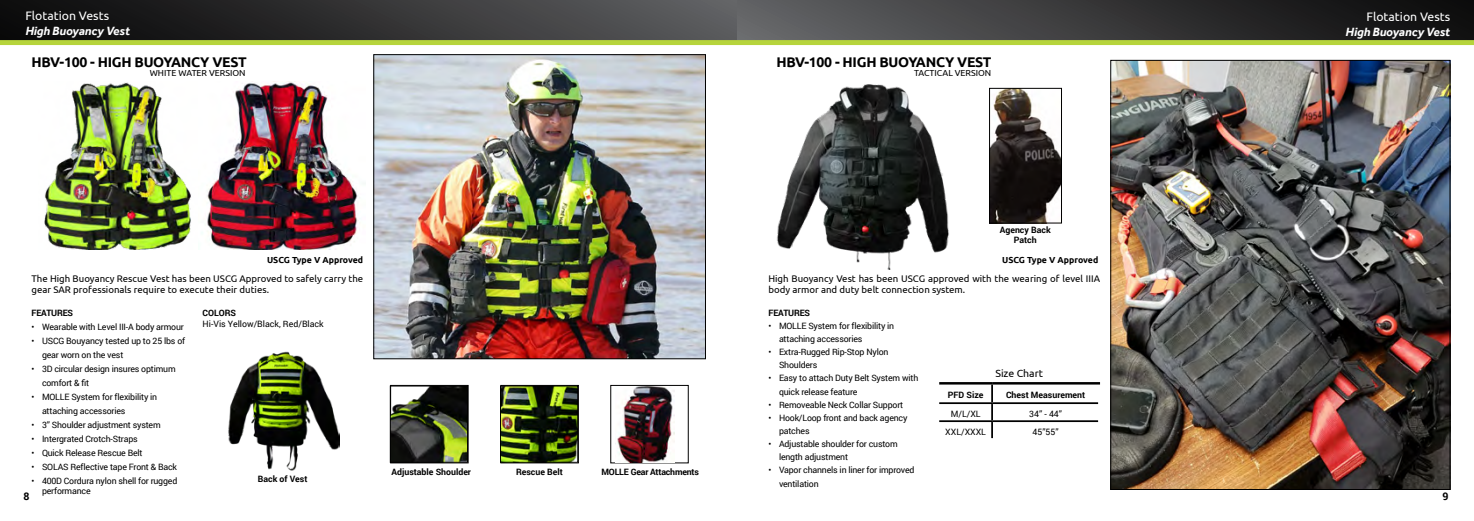
<style>
.page{position:relative;width:1474px;height:521px;background:#fff}
.page>*{position:absolute;margin:0;border:0;box-sizing:border-box;transform-origin:0 0}
.t1{font:700 14px "Ubuntu";letter-spacing:-.02em;color:#000}
.t2{font:italic 700 12.25px "Effra";color:#fff}
.t3{font:12.25px "Ubuntu";color:#fff}
.t4{font:10.5px "Ubuntu";color:#000}
.t5{font:700 10.5px "Roboto";color:#000}
.t6{font:9.62px/11.5px "Ubuntu";color:#000}
.t7{font:8.75px/13.1px "Roboto";letter-spacing:-.02em;color:#000}
.t8{font:700 8.75px/10.5px "Roboto";color:#000;text-align:center}
.t9{font:700 8.75px "Ubuntu";color:#000}
.t10{font:8.75px "Ubuntu";color:#000}
.t11{font:8.75px "Roboto";color:#000}
.t12{font:700 8.75px "Roboto";letter-spacing:-.02em;color:#000}
.t13{font:700 8.75px "Roboto";letter-spacing:-.025em;color:#000}
</style>
<div class="page">
<div style="left:0;top:0;width:737px;height:41px;background:linear-gradient(to right,#060606,#5e5e61)"></div>
<div style="left:737px;top:0;width:736px;height:40px;background:linear-gradient(to right,#656668,#0a0a0a)"></div>
<img style="left:228px;top:351px;width:111px;height:120px">
<img style="left:44px;top:82px;width:315px;height:167px">
<img style="left:776px;top:84px;width:173px;height:186px">
<div style="left:610px;top:385px;width:78px;height:78px;border:1px solid #000"></div>
<img style="left:392px;top:388px;width:74px;height:73px">
<div style="left:390px;top:386px;width:78px;height:77px;border:1px solid #000"></div>
<img style="left:502px;top:388px;width:74px;height:73px">
<div style="left:500px;top:386px;width:78px;height:77px;border:1px solid #000"></div>
<img style="left:615px;top:386px;width:59px;height:76px">
<div style="left:737px;top:40px;width:736px;height:5px;background:#b6d43c"></div>
<hr style="left:939px;top:402px;width:53px;height:2px;background:#000">
<hr style="left:992px;top:402px;width:106px;height:2px;background:#000">
<hr style="left:939px;top:420px;width:53px;height:2px;background:#000">
<hr style="left:992px;top:420px;width:106px;height:2px;background:#000">
<svg style="left:991px;top:384px;width:2px;height:54px"></svg>
<hr style="left:939px;top:382px;width:53px;height:2px;background:#000">
<hr style="left:992px;top:382px;width:108px;height:2px;background:#000">
<img style="left:375px;top:56px;width:329px;height:301px">
<div style="left:373px;top:54px;width:333px;height:305px;border:1px solid #000"></div>
<div style="left:0;top:40px;width:737px;height:5px;background:#b6d43c"></div>
<img style="left:991px;top:90px;width:68px;height:131px">
<div style="left:989px;top:88px;width:72px;height:135px;border:1px solid #000"></div>
<img style="left:1112px;top:62px;width:336px;height:426px">
<div style="left:1110px;top:60px;width:340px;height:430px;border:1px solid #000"></div>
<h2 class="t3" style="left:25px;top:9px;width:85px">Flotation Vests</h2>
<h2 class="t2" style="left:25px;top:23px;width:106px">High Buoyancy Vest</h2>
<h1 class="t1" style="left:32px;top:54px;width:216px">HBV-100 - HIGH BUOYANCY VEST</h1>
<p class="t10" style="left:150px;top:68px;width:97px">WHITE WATER VERSION</p>
<h1 class="t1" style="left:776px;top:54px;width:216px">HBV-100 - HIGH BUOYANCY VEST</h1>
<p class="t10" style="left:914px;top:68px;width:79px">TACTICAL VERSION</p>
<p class="t8" style="left:999px;top:224px;width:52px">Agency Back<br>Patch</p>
<p class="t9" style="left:267px;top:255px;width:98px">USCG Type V Approved</p>
<p class="t9" style="left:1002px;top:255px;width:98px">USCG Type V Approved</p>
<p class="t6" style="left:32px;top:272px;width:333px">The High Buoyancy Rescue Vest has been USCG Approved to safely carry the gear SAR professionals require to execute their duties.</p>
<p class="t13" style="left:32px;top:306px;width:43px">FEATURES</p>
<p class="t7" style="left:32px;top:320px;width:154px">• Wearable with Level III-A body armour</p>
<p class="t7" style="left:42px;top:333px;width:145px;line-height:14px;text-indent:-11px">• USCG Bouyancy tested up to 25 lbs of gear worn on the vest</p>
<p class="t7" style="left:42px;top:361px;width:135px;line-height:14px;text-indent:-10px">• 3D circular design insures optimum comfort &amp; fit</p>
<p class="t7" style="left:42px;top:389px;width:117px;line-height:14px;text-indent:-10px">• MOLLE System for flexibility in attaching accessories</p>
<p class="t7" style="left:32px;top:418px;width:131px">• 3” Shoulder adjustment system</p>
<p class="t7" style="left:32px;top:432px;width:108px">• Intergrated Crotch-Straps</p>
<p class="t7" style="left:32px;top:446px;width:113px">• Quick Release Rescue Belt</p>
<p class="t7" style="left:32px;top:460px;width:147px">• SOLAS Reflective tape Front &amp; Back</p>
<p class="t7" style="left:42px;top:475px;width:137px;line-height:10.5px;text-indent:-10px">• 400D Cordura nylon shell for rugged performance</p>
<p class="t8" style="left:203px;top:307px;width:35px">COLORS</p>
<p class="t11" style="left:203px;top:318px;width:123px">Hi-Vis Yellow/Black, Red/Black</p>
<p class="t8" style="left:258px;top:473px;width:51px">Back of Vest</p>
<p class="t5" style="left:24px;top:489px;width:8px">8</p>
<p class="t8" style="left:391px;top:466px;width:81px">Adjustable Shoulder</p>
<p class="t8" style="left:516px;top:466px;width:48px">Rescue Belt</p>
<p class="t12" style="left:601px;top:465px;width:99px">MOLLE Gear Attachments</p>
<p class="t6" style="left:768px;top:272px;width:333px">High Buoyancy Vest has been USCG approved with the wearing of level IIIA body armor and duty belt connection system.</p>
<p class="t13" style="left:768px;top:306px;width:43px">FEATURES</p>
<p class="t7" style="left:779px;top:319px;width:117px;text-indent:-10px">• MOLLE System for flexibility in attaching accessories</p>
<p class="t7" style="left:779px;top:345px;width:111px;text-indent:-10px">• Extra-Rugged Rip-Stop Nylon<br>Shoulders</p>
<p class="t7" style="left:779px;top:371px;width:141px;text-indent:-10px">• Easy to attach Duty Belt System with quick release feature</p>
<p class="t7" style="left:768px;top:398px;width:136px">• Removeable Neck Collar Support</p>
<p class="t7" style="left:779px;top:411px;width:130px;text-indent:-10px">• Hook/Loop front and back agency patches</p>
<p class="t7" style="left:779px;top:437px;width:120px;text-indent:-10px">• Adjustable shoulder for custom length adjustment</p>
<p class="t7" style="left:779px;top:463px;width:137px;line-height:14px;text-indent:-10px">• Vapor channels in liner for improved ventilation</p>
<p class="t4" style="left:995px;top:367px;width:49px">Size Chart</p>
<p class="t8" style="left:947px;top:389px;width:37px">PFD Size</p>
<p class="t8" style="left:1006px;top:389px;width:81px">Chest Measurement</p>
<p class="t7" style="left:950px;top:407px;width:31px">M/L/XL</p>
<p class="t7" style="left:1029px;top:407px;width:34px">34” - 44”</p>
<p class="t7" style="left:945px;top:425px;width:42px">XXL/XXXL</p>
<p class="t7" style="left:1032px;top:425px;width:28px">45”55”</p>
<h2 class="t3" style="left:1366px;top:9px;width:85px">Flotation Vests</h2>
<h2 class="t2" style="left:1345px;top:24px;width:106px">High Buoyancy Vest</h2>
<p class="t5" style="left:1442px;top:489px;width:8px">9</p>
</div>
